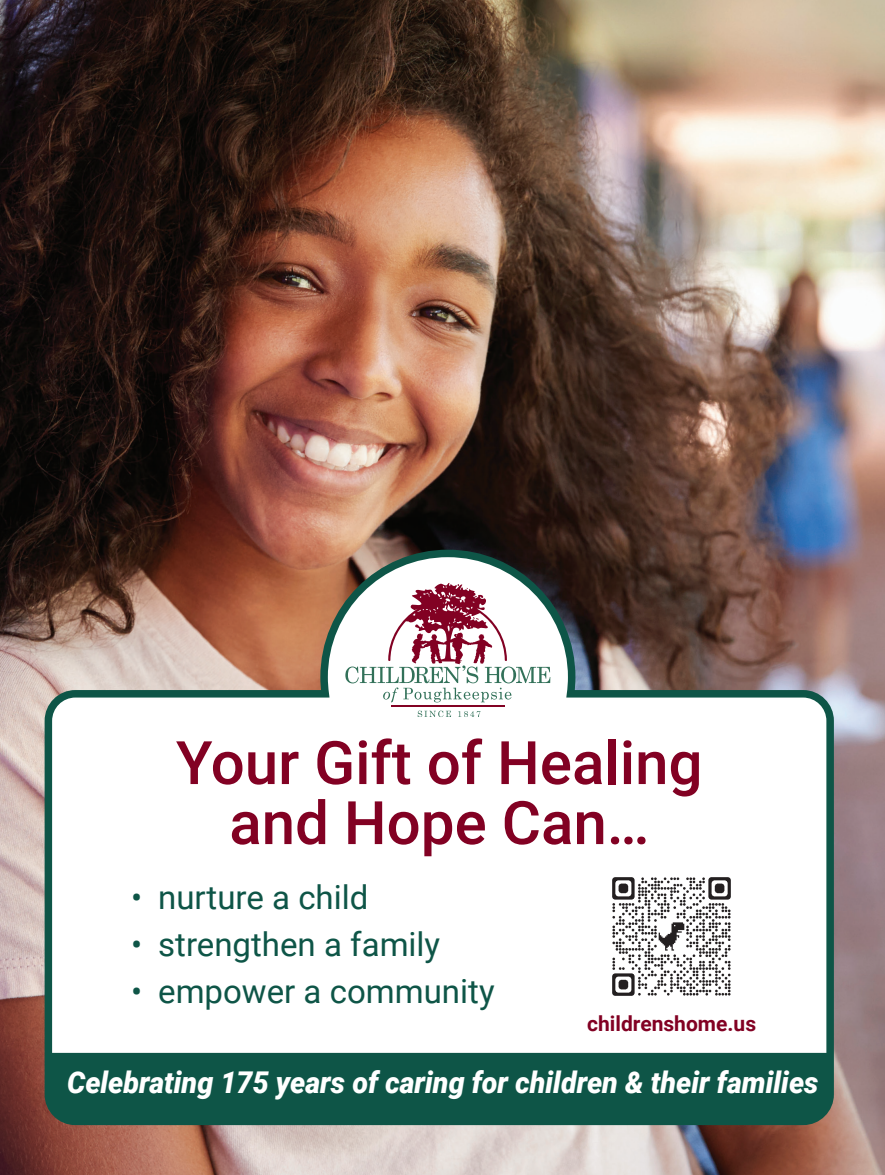
<style>
.page{position:relative;width:885px;height:1175px;background:#fff}
.page>*{position:absolute;margin:0;border:0;box-sizing:border-box;transform-origin:0 0}
.t1{font:500 60px/60px "Roboto";color:#820123;text-align:center}
.t2{font:33px "Roboto";color:#0e5547}
.t3{font:italic 900 30px "Roboto";color:#fff;scale:.95 1}
.t4{font:700 21px "Roboto";color:#820123}
</style>
<div class="page">
<img style="left:0;top:0;width:884px;height:1174px">
<svg style="left:41px;top:546px;width:796px;height:582px"></svg>
<div style="left:48px;top:1052px;width:781px;height:67px;background:#0e5547"></div>
<img style="left:599px;top:864px;width:129px;height:144px">
<h1 class="t1" style="left:176px;top:730px;width:528px">Your Gift of Healing and Hope Can…</h1>
<p class="t2" style="left:131px;top:873px;width:239px">• nurture a child</p>
<p class="t2" style="left:131px;top:921px;width:310px">• strengthen a family</p>
<p class="t2" style="left:131px;top:968px;width:365px">• empower a community</p>
<p class="t4" style="left:587px;top:1008px;width:170px">childrenshome.us</p>
<p class="t3" style="left:67px;top:1060px;width:792px">Celebrating 175 years of caring for children &amp; their families</p>
</div>
